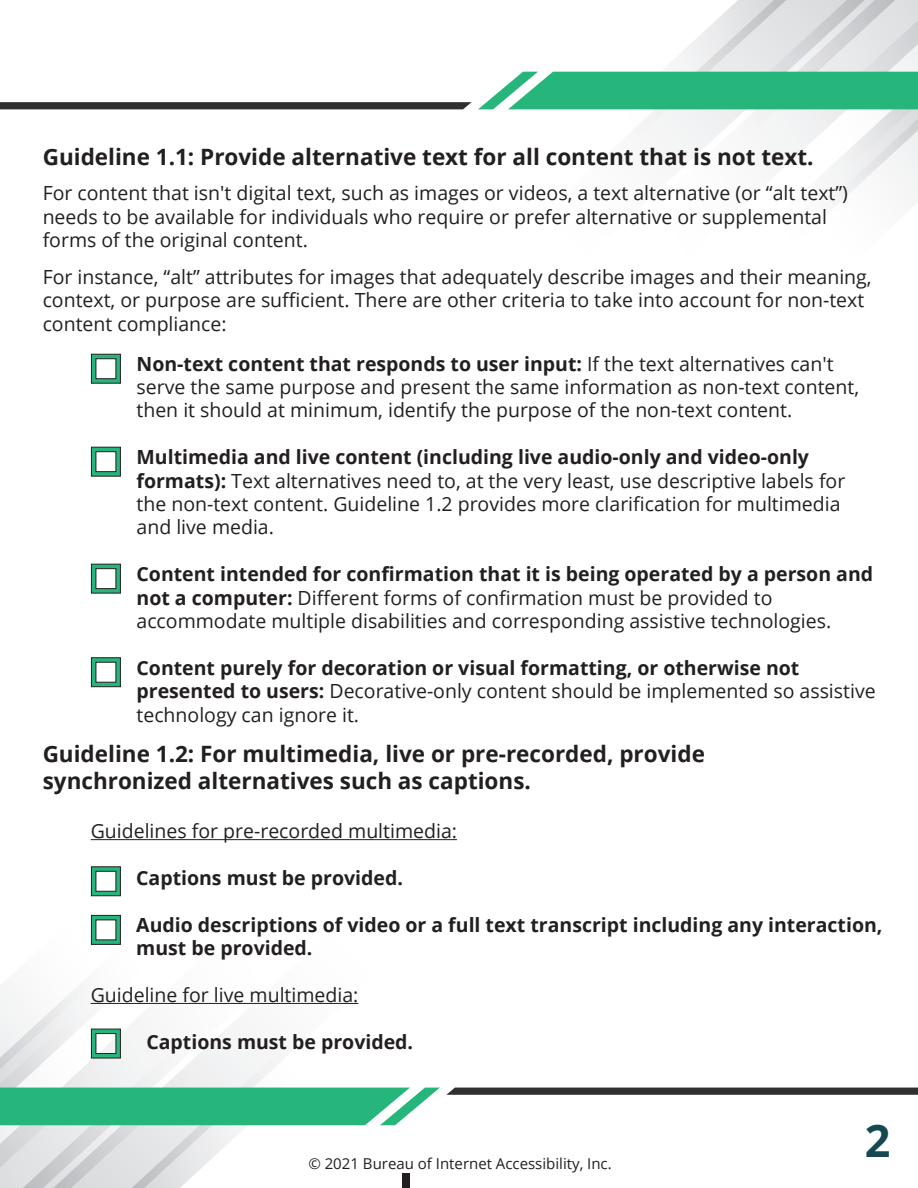
<style>
.page{position:relative;width:918px;height:1188px;background:#fff}
.page>*{position:absolute;margin:0;border:0;box-sizing:border-box;transform-origin:0 0}
.t1{font:700 45px "Open Sans";color:#144952}
.t2{font:700 22.5px/27px "Open Sans";color:#231f20}
.t3{font:19.5px/23.4px "Open Sans";color:#231f20}
.t4{font:700 19.5px/23.4px "Open Sans";color:#231f20}
.t5{font:15px "Open Sans";color:#231f20}
.s1{font-weight:700}
.s2{font-weight:400}
</style>
<div class="page">
<hr style="left:91px;top:839px;width:366px;height:1px;background:#231f20">
<svg style="left:0;top:102px;width:472px;height:7px;background:#373536"></svg>
<svg style="left:478px;top:0;width:440px;height:203px"></svg>
<svg style="left:91px;top:353px;width:30px;height:31px"></svg>
<svg style="left:91px;top:446px;width:30px;height:31px"></svg>
<svg style="left:91px;top:563px;width:30px;height:31px"></svg>
<svg style="left:91px;top:657px;width:30px;height:30px"></svg>
<svg style="left:91px;top:866px;width:30px;height:31px"></svg>
<svg style="left:446px;top:1088px;width:472px;height:7px;background:#393738"></svg>
<svg style="left:0;top:915px;width:440px;height:273px"></svg>
<div style="left:403px;top:1174px;width:7px;height:14px;background:#231f20"></div>
<p class="t2" style="left:43px;top:143px;width:772px">Guideline 1.1: Provide alternative text for all content that is not text.</p>
<p class="t3" style="left:43px;top:181px;width:807px">For content that isn't digital text, such as images or videos, a text alternative (or “alt text”) needs to be available for individuals who require or prefer alternative or supplemental forms of the original content.</p>
<p class="t3" style="left:43px;top:265px;width:831px">For instance, “alt” attributes for images that adequately describe images and their meaning, context, or purpose are sufficient. There are other criteria to take into account for non-text content compliance:</p>
<p class="t3" style="left:137px;top:351px;width:724px"><span class="s1">Non-text content that responds to user input:</span> If the text alternatives can't serve the same purpose and present the same information as non-text content, then it should at minimum, identify the purpose of the non-text content.</p>
<p class="t3" style="left:137px;top:445px;width:710px"><span class="s1">Multimedia and live content (including live audio-only and video-only formats):</span> Text alternatives need to, at the very least, use descriptive labels for the non-text content. Guideline 1.2 provides more clarification for multimedia and live media.</p>
<p class="t3" style="left:137px;top:562px;width:738px"><span class="s1">Content intended for confirmation that it is being operated by a person and not a computer:</span> Different forms of confirmation must be provided to accommodate multiple disabilities and corresponding assistive technologies.</p>
<p class="t4" style="left:137px;top:656px;width:741px">Content purely for decoration or visual formatting, or otherwise not presented to users: <span class="s2">Decorative-only content should be implemented so assistive technology can ignore it.</span></p>
<p class="t2" style="left:43px;top:739px;width:664px">Guideline 1.2: For multimedia, live or pre-recorded, provide synchronized alternatives such as captions.</p>
<p class="t3" style="left:91px;top:819px;width:368px">Guidelines for pre-recorded multimedia:</p>
<p class="t4" style="left:136px;top:866px;width:268px">Captions must be provided.</p>
<p class="t4" style="left:136px;top:913px;width:748px">Audio descriptions of video or a full text transcript including any interaction, must be provided.</p>
<p class="t3" style="left:91px;top:983px;width:269px">Guideline for live multimedia:</p>
<p class="t4" style="left:146px;top:1030px;width:268px">Captions must be provided.</p>
<p class="t5" style="left:308px;top:1154px;width:305px">© 2021 Bureau of Internet Accessibility, Inc.</p>
<h1 class="t1" style="left:865px;top:1109px;width:27px">2</h1>
</div>
